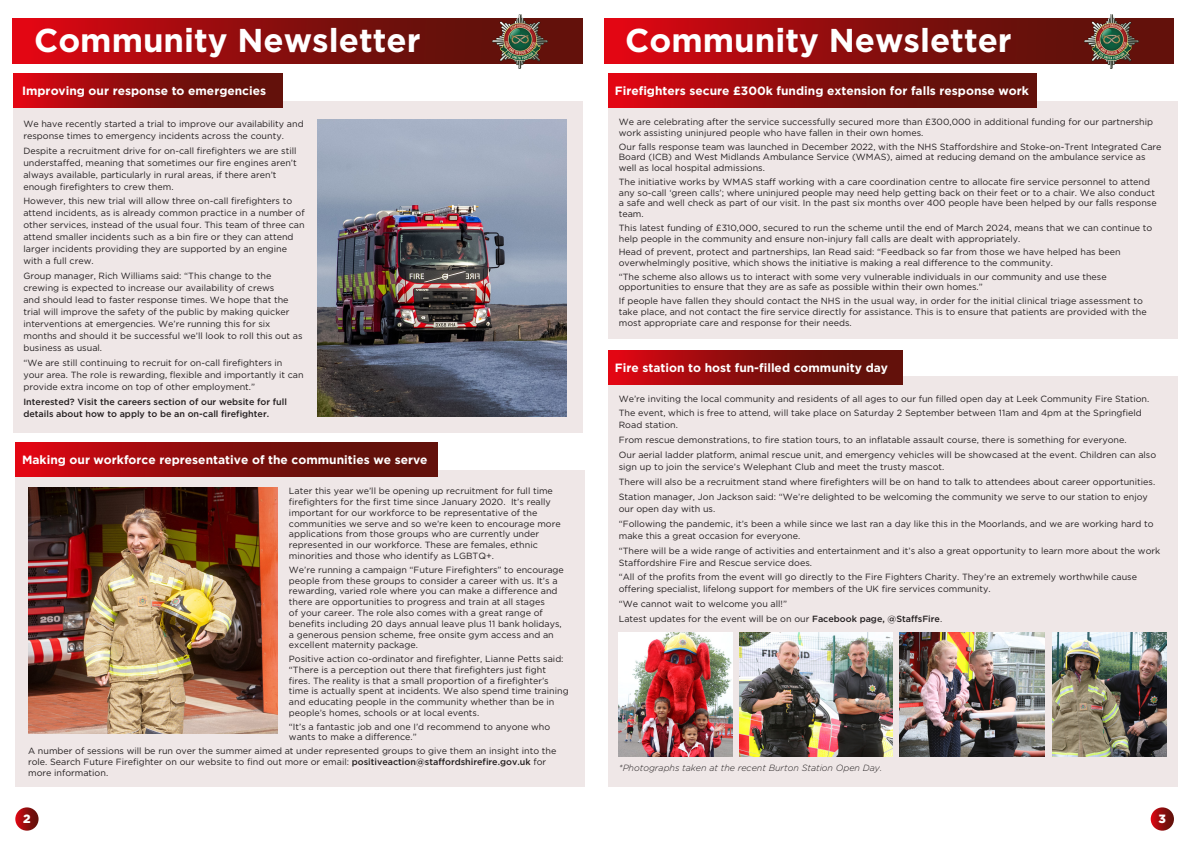
<style>
.page{position:relative;width:1191px;height:842px;background:#fff}
.page>*{position:absolute;margin:0;border:0;box-sizing:border-box;transform-origin:0 0}
.t1{font:700 33px "Gotham";color:#fff}
.t2{font:700 12px "Gotham";color:#fff}
.t3{font:900 12px "Gotham";color:#fff}
.t4{font:9px/10.8px "Gotham";color:#231f20}
.t5{font:500 9px/12px "Gotham";color:#231f20}
.t6{font:italic 300 9px "Gotham";color:#231f20}
.s1{font-weight:500}
</style>
<div class="page">
<div style="left:14px;top:102px;width:569px;height:331px;background:#efe7e7"></div>
<svg style="left:13px;top:19px;width:570px;height:45px;background:#920c0d"></svg>
<svg style="left:14px;top:73px;width:269px;height:34px;background:#8e0d0d"></svg>
<svg style="left:15px;top:807px;width:24px;height:24px"></svg>
<img style="left:493px;top:14px;width:54px;height:54px">
<svg style="left:1150px;top:807px;width:24px;height:24px"></svg>
<div style="left:608px;top:102px;width:570px;height:237px;background:#efe7e7"></div>
<svg style="left:608px;top:73px;width:428px;height:34px;background:#8e0d0d"></svg>
<svg style="left:604px;top:19px;width:570px;height:45px;background:#920c0d"></svg>
<img style="left:1084px;top:14px;width:54px;height:54px">
<img style="left:317px;top:120px;width:250px;height:297px">
<div style="left:15px;top:470px;width:569px;height:317px;background:#efe7e7"></div>
<svg style="left:15px;top:442px;width:422px;height:34px;background:#8e0d0d"></svg>
<div style="left:608px;top:376px;width:570px;height:411px;background:#efe7e7"></div>
<svg style="left:608px;top:351px;width:295px;height:34px;background:#8e0d0d"></svg>
<img style="left:28px;top:488px;width:250px;height:245px">
<img style="left:619px;top:632px;width:114px;height:124px">
<img style="left:1052px;top:632px;width:114px;height:124px">
<img style="left:740px;top:632px;width:152px;height:124px">
<img style="left:899px;top:632px;width:146px;height:124px">
<p class="t1" style="left:34px;top:21px;width:388px">Community Newsletter</p>
<p class="t2" style="left:22px;top:83px;width:245px">Improving our response to emergencies</p>
<p class="t4" style="left:23px;top:117px;width:282px;line-height:12px">We have recently started a trial to improve our availability and response times to emergency incidents across the county.</p>
<p class="t4" style="left:23px;top:144px;width:275px;line-height:12px">Despite a recruitment drive for on-call firefighters we are still understaffed, meaning that sometimes our fire engines aren’t always available, particularly in rural areas, if there aren’t enough firefighters to crew them.</p>
<p class="t4" style="left:23px;top:195px;width:283px;line-height:12px">However, this new trial will allow three on-call firefighters to attend incidents, as is already common practice in a number of other services, instead of the usual four. This team of three can attend smaller incidents such as a bin fire or they can attend larger incidents providing they are supported by an engine with a full crew.</p>
<p class="t4" style="left:23px;top:270px;width:281px;line-height:12px">Group manager, Rich Williams said: “This change to the crewing is expected to increase our availability of crews<br>and should lead to faster response times. We hope that the trial will improve the safety of the public by making quicker interventions at emergencies. We’re running this for six months and should it be successful we’ll look to roll this out as business as usual.</p>
<p class="t4" style="left:23px;top:357px;width:282px;line-height:12px">“We are still continuing to recruit for on-call firefighters in your area. The role is rewarding, flexible and importantly it can provide extra income on top of other employment.”</p>
<p class="t5" style="left:23px;top:395px;width:265px">Interested? Visit the careers section of our website for full details about how to apply to be an on-call firefighter.</p>
<p class="t2" style="left:22px;top:452px;width:407px">Making our workforce representative of the communities we serve</p>
<p class="t4" style="left:289px;top:485px;width:273px">Later this year we’ll be opening up recruitment for full time firefighters for the first time since January 2020. It’s really important for our workforce to be representative of the communities we serve and so we’re keen to encourage more applications from those groups who are currently under represented in our workforce. These are females, ethnic minorities and those who identify as LGBTQ+.</p>
<p class="t4" style="left:289px;top:564px;width:276px">We’re running a campaign “Future Firefighters” to encourage people from these groups to consider a career with us. It’s a rewarding, varied role where you can make a difference and there are opportunities to progress and train at all stages<br>of your career. The role also comes with a great range of benefits including 20 days annual leave plus 11 bank holidays, a generous pension scheme, free onsite gym access and an excellent maternity package.</p>
<p class="t4" style="left:289px;top:653px;width:281px">Positive action co-ordinator and firefighter, Lianne Petts said: “There is a perception out there that firefighters just fight fires. The reality is that a small proportion of a firefighter’s time is actually spent at incidents. We also spend time training and educating people in the community whether than be in people’s homes, schools or at local events.</p>
<p class="t4" style="left:289px;top:721px;width:263px">“It’s a fantastic job and one I’d recommend to anyone who wants to make a difference.”</p>
<p class="t4" style="left:28px;top:745px;width:530px">A number of sessions will be run over the summer aimed at under represented groups to give them an insight into the role. Search Future Firefighter on our website to find out more or email: <span class="s1">positiveaction@staffordshirefire.gov.uk</span> for more information.</p>
<p class="t3" style="left:23px;top:812px;width:9px">2</p>
<p class="t1" style="left:625px;top:21px;width:388px">Community Newsletter</p>
<p class="t2" style="left:615px;top:83px;width:415px">Firefighters secure £300k funding extension for falls response work</p>
<p class="t4" style="left:619px;top:116px;width:536px">We are celebrating after the service successfully secured more than £300,000 in additional funding for our partnership work assisting uninjured people who have fallen in their own homes.</p>
<p class="t4" style="left:619px;top:141px;width:544px">Our falls response team was launched in December 2022, with the NHS Staffordshire and Stoke-on-Trent Integrated Care<br>Board (ICB) and West Midlands Ambulance Service (WMAS), aimed at reducing demand on the ambulance service as well as local hospital admissions.</p>
<p class="t4" style="left:619px;top:176px;width:539px">The initiative works by WMAS staff working with a care coordination centre to allocate fire service personnel to attend any so-call ‘green calls’; where uninjured people may need help getting back on their feet or to a chair. We also conduct a safe and well check as part of our visit. In the past six months over 400 people have been helped by our falls response team.</p>
<p class="t4" style="left:619px;top:222px;width:535px">This latest funding of £310,000, secured to run the scheme until the end of March 2024, means that we can continue to help people in the community and ensure non-injury fall calls are dealt with appropriately.</p>
<p class="t4" style="left:619px;top:246px;width:503px">Head of prevent, protect and partnerships, Ian Read said: “Feedback so far from those we have helped has been overwhelmingly positive, which shows the initiative is making a real difference to the community.</p>
<p class="t4" style="left:619px;top:271px;width:489px">“The scheme also allows us to interact with some very vulnerable individuals in our community and use these opportunities to ensure that they are as safe as possible within their own homes.”</p>
<p class="t4" style="left:619px;top:295px;width:529px">If people have fallen they should contact the NHS in the usual way, in order for the initial clinical triage assessment to take place, and not contact the fire service directly for assistance. This is to ensure that patients are provided with the most appropriate care and response for their needs.</p>
<p class="t2" style="left:615px;top:361px;width:275px">Fire station to host fun-filled community day</p>
<p class="t4" style="left:619px;top:393px;width:532px">We’re inviting the local community and residents of all ages to our fun filled open day at Leek Community Fire Station.</p>
<p class="t4" style="left:619px;top:407px;width:524px;line-height:12px">The event, which is free to attend, will take place on Saturday 2 September between 11am and 4pm at the Springfield<br>Road station.</p>
<p class="t4" style="left:619px;top:435px;width:509px">From rescue demonstrations, to fire station tours, to an inflatable assault course, there is something for everyone.</p>
<p class="t4" style="left:619px;top:449px;width:539px;line-height:12px">Our aerial ladder platform, animal rescue unit, and emergency vehicles will be showcased at the event. Children can also sign up to join the service’s Welephant Club and meet the trusty mascot.</p>
<p class="t4" style="left:619px;top:476px;width:538px">There will also be a recruitment stand where firefighters will be on hand to talk to attendees about career opportunities.</p>
<p class="t4" style="left:619px;top:490px;width:530px;line-height:12px">Station manager, Jon Jackson said: “We’re delighted to be welcoming the community we serve to our station to enjoy our open day with us.</p>
<p class="t4" style="left:619px;top:517px;width:536px;line-height:12px">“Following the pandemic, it’s been a while since we last ran a day like this in the Moorlands, and we are working hard to make this a great occasion for everyone.</p>
<p class="t4" style="left:619px;top:544px;width:543px;line-height:12px">“There will be a wide range of activities and entertainment and it’s also a great opportunity to learn more about the work<br>Staffordshire Fire and Rescue service does.</p>
<p class="t4" style="left:619px;top:571px;width:520px;line-height:12px">“All of the profits from the event will go directly to the Fire Fighters Charity. They’re an extremely worthwhile cause offering specialist, lifelong support for members of the UK fire services community.</p>
<p class="t4" style="left:619px;top:598px;width:170px">“We cannot wait to welcome you all!”</p>
<p class="t4" style="left:619px;top:613px;width:325px">Latest updates for the event will be on our <span class="s1">Facebook page, @StaffsFire</span>.</p>
<p class="t6" style="left:619px;top:763px;width:265px">*Photographs taken at the recent Burton Station Open Day.</p>
<p class="t3" style="left:1158px;top:812px;width:9px">3</p>
</div>
